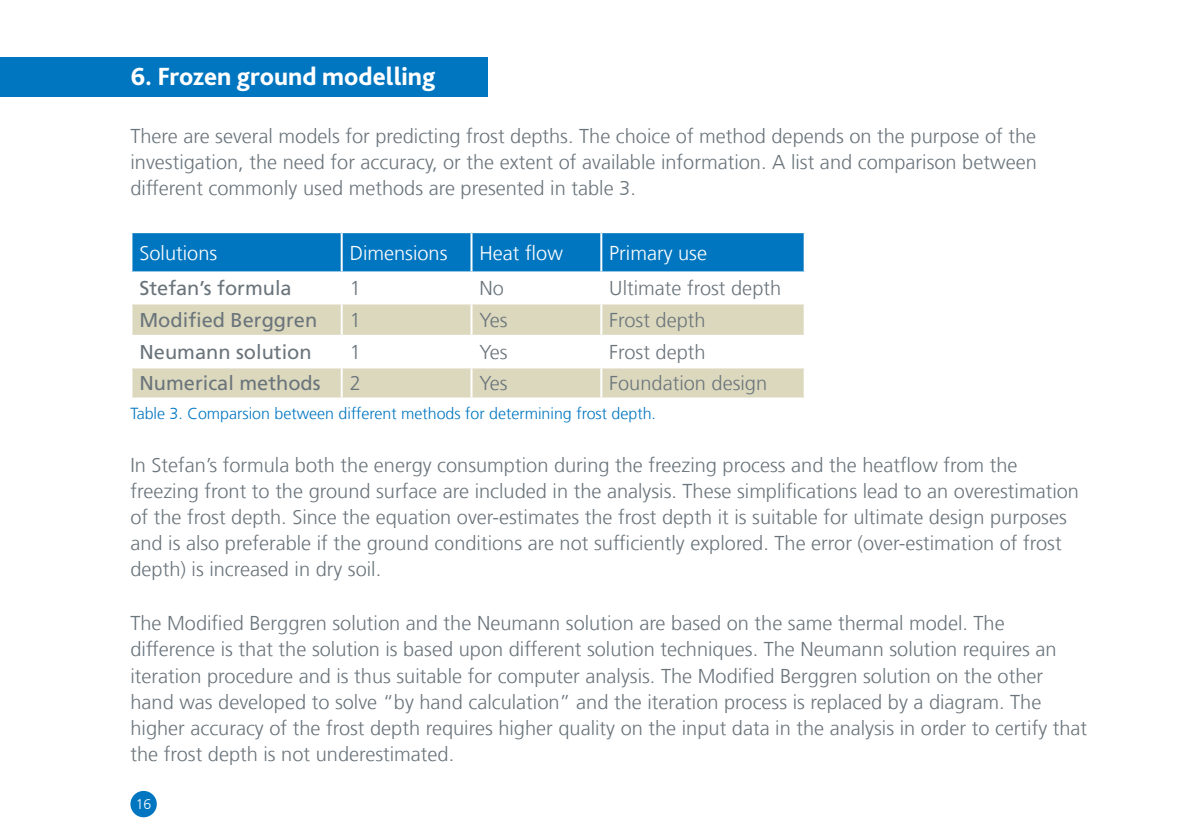
<style>
.page{position:relative;width:1191px;height:840px;background:#fff}
.page>*{position:absolute;margin:0;border:0;box-sizing:border-box;transform-origin:0 0}
.t1{font:800 26px "Bliss 2";color:#fff}
.t2{font:300 20px/26px "Frutiger LT Com";color:#6a747b}
.t3{font:20px "Frutiger LT Com";color:#6a747b}
.t4{font:300 20px "Frutiger LT Com";color:#fff}
.t5{font:300 16px "Frutiger LT Com";color:#0076c0}
.t6{font:300 14px "Frutiger LT Com";color:#fff}
</style>
<div class="page">
<div style="left:130px;top:790px;width:27px;height:26px;background:#0076c0;border-radius:50%"></div>
<div style="left:0;top:57px;width:487px;height:39px;background:#0076c0"></div>
<div style="left:132px;top:233px;width:671px;height:38px;background:#0076c0"></div>
<svg style="left:132px;top:304px;width:671px;height:93px;fill:#dbd8bd"></svg>
<hr style="left:341px;top:233px;width:2px;height:38px;background:#fff">
<hr style="left:470px;top:233px;width:2px;height:38px;background:#fff">
<hr style="left:600px;top:233px;width:2px;height:38px;background:#fff">
<hr style="left:341px;top:304px;width:2px;height:30px;background:#fff">
<hr style="left:470px;top:304px;width:2px;height:30px;background:#fff">
<hr style="left:600px;top:304px;width:2px;height:30px;background:#fff">
<hr style="left:130px;top:334px;width:212px;height:2px;background:#fff">
<hr style="left:342px;top:334px;width:129px;height:2px;background:#fff">
<hr style="left:341px;top:336px;width:2px;height:30px;background:#fff">
<hr style="left:471px;top:334px;width:130px;height:2px;background:#fff">
<hr style="left:470px;top:336px;width:2px;height:30px;background:#fff">
<hr style="left:601px;top:334px;width:204px;height:2px;background:#fff">
<hr style="left:600px;top:336px;width:2px;height:30px;background:#fff">
<hr style="left:130px;top:366px;width:212px;height:2px;background:#fff">
<hr style="left:342px;top:366px;width:129px;height:2px;background:#fff">
<hr style="left:341px;top:368px;width:2px;height:29px;background:#fff">
<hr style="left:471px;top:366px;width:130px;height:2px;background:#fff">
<hr style="left:470px;top:368px;width:2px;height:29px;background:#fff">
<hr style="left:601px;top:366px;width:204px;height:2px;background:#fff">
<hr style="left:600px;top:368px;width:2px;height:29px;background:#fff">
<h1 class="t1" style="left:130px;top:61px;width:306px">6. Frozen ground modelling</h1>
<p class="t2" style="left:130px;top:123px;width:908px;text-align:justify">There are several models for predicting frost depths. The choice of method depends on the purpose of the investigation, the need for accuracy, or the extent of available information. A list and comparison between different commonly used methods are presented in table 3.</p>
<p class="t4" style="left:139px;top:241px;width:79px">Solutions</p>
<p class="t4" style="left:350px;top:241px;width:99px">Dimensions</p>
<p class="t4" style="left:479px;top:241px;width:85px">Heat flow</p>
<p class="t4" style="left:609px;top:241px;width:99px">Primary use</p>
<p class="t3" style="left:139px;top:276px;width:154px">Stefan’s formula</p>
<p class="t2" style="left:350px;top:275px;width:13px">1</p>
<p class="t2" style="left:479px;top:275px;width:26px">No</p>
<p class="t2" style="left:609px;top:275px;width:173px">Ultimate frost depth</p>
<p class="t3" style="left:139px;top:308px;width:179px">Modified Berggren</p>
<p class="t2" style="left:350px;top:307px;width:13px">1</p>
<p class="t2" style="left:479px;top:307px;width:30px">Yes</p>
<p class="t2" style="left:609px;top:307px;width:98px">Frost depth</p>
<p class="t3" style="left:139px;top:340px;width:174px">Neumann solution</p>
<p class="t2" style="left:350px;top:339px;width:13px">1</p>
<p class="t2" style="left:479px;top:339px;width:30px">Yes</p>
<p class="t2" style="left:609px;top:339px;width:98px">Frost depth</p>
<p class="t3" style="left:139px;top:371px;width:183px">Numerical methods</p>
<p class="t2" style="left:350px;top:370px;width:13px">2</p>
<p class="t2" style="left:479px;top:370px;width:30px">Yes</p>
<p class="t2" style="left:609px;top:370px;width:159px">Foundation design</p>
<p class="t5" style="left:130px;top:404px;width:527px">Table 3. Comparsion between different methods for determining frost depth.</p>
<p class="t2" style="left:130px;top:452px;width:950px">In Stefan’s formula both the energy consumption during the freezing process and the heatflow from the freezing front to the ground surface are included in the analysis. These simplifications lead to an overestimation of the frost depth. Since the equation over-estimates the frost depth it is suitable for ultimate design purposes and is also preferable if the ground conditions are not sufficiently explored. The error (over-estimation of frost depth) is increased in dry soil.</p>
<p class="t2" style="left:130px;top:610px;width:958px">The Modified Berggren solution and the Neumann solution are based on the same thermal model. The difference is that the solution is based upon different solution techniques. The Neumann solution requires an iteration procedure and is thus suitable for computer analysis. The Modified Berggren solution on the other hand was developed to solve “by hand calculation” and the iteration process is replaced by a diagram. The higher accuracy of the frost depth requires higher quality on the input data in the analysis in order to certify that the frost depth is not underestimated.</p>
<p class="t6" style="left:136px;top:795px;width:17px">16</p>
</div>
